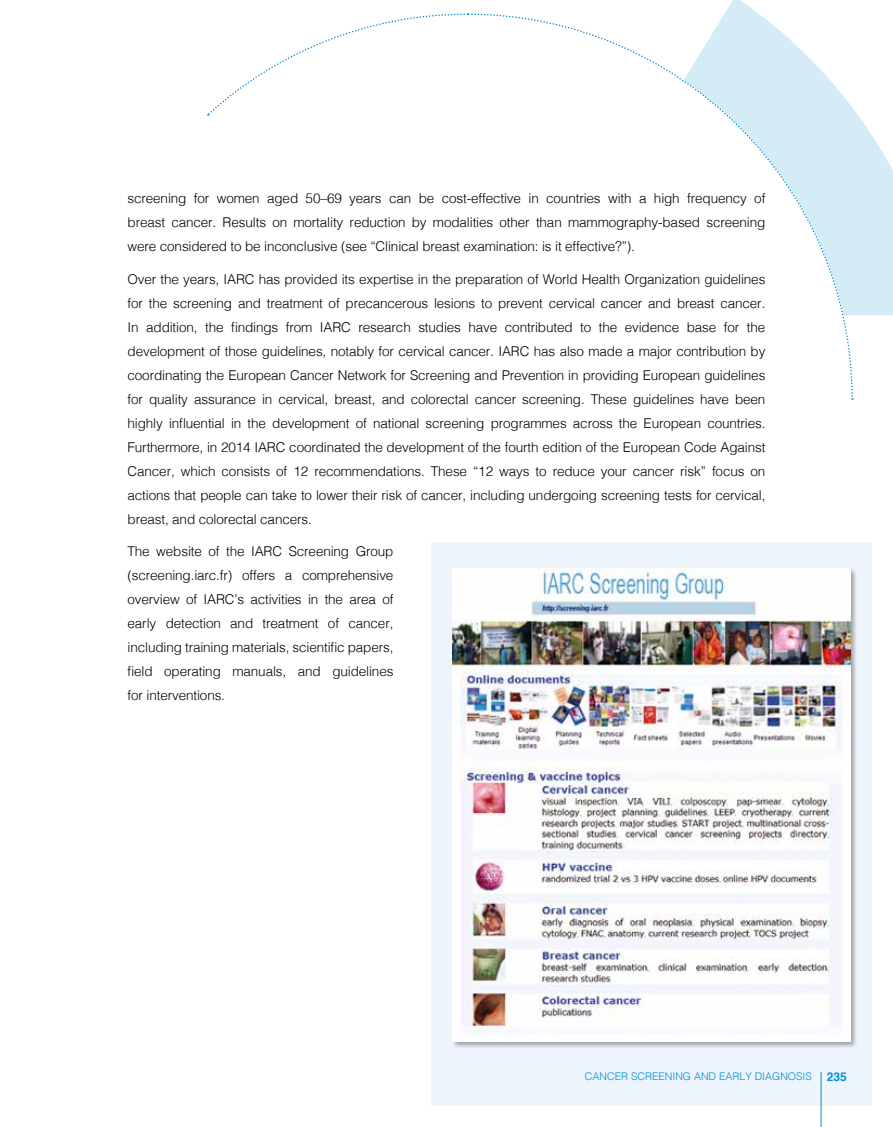
<style>
.page{position:relative;width:893px;height:1127px;background:#fff}
.page>*{position:absolute;margin:0;border:0;box-sizing:border-box;transform-origin:0 0}
.t1{font:300 13.5px/24px "Helvetica";letter-spacing:-.01em;color:#000;text-align:justify}
.t2{font:700 12px "Helvetica";color:#008fcf}
.t3{font:300 10.5px "Helvetica";color:#008fcf}
</style>
<div class="page">
<div style="left:432px;top:542px;width:440px;height:564px;background:#eef4fb"></div>
<div style="left:451px;top:567px;width:407px;height:482px;background:#000;opacity:.35"></div>
<img style="left:453px;top:568px;width:397px;height:474px">
<svg style="left:725px;top:0;width:168px;height:315px;fill:#d4ecf6"></svg>
<svg style="left:468px;top:13px;width:386px;height:384px"></svg>
<svg style="left:207px;top:13px;width:261px;height:103px"></svg>
<hr style="left:821px;top:1071px;width:1px;height:56px;background:#008fcf">
<p class="t1" style="left:128px;top:185px;width:639px">screening for women aged 50–69 years can be cost-effective in countries with a high frequency of breast cancer. Results on mortality reduction by modalities other than mammography-based screening were considered to be inconclusive (see “Clinical breast examination: is it effective?”).</p>
<p class="t1" style="left:128px;top:266px;width:639px">Over the years, IARC has provided its expertise in the preparation of World Health Organization guidelines for the screening and treatment of precancerous lesions to prevent cervical cancer and breast cancer.<br>In addition, the findings from IARC research studies have contributed to the evidence base for the development of those guidelines, notably for cervical cancer. IARC has also made a major contribution by coordinating the European Cancer Network for Screening and Prevention in providing European guidelines for quality assurance in cervical, breast, and colorectal cancer screening. These guidelines have been highly influential in the development of national screening programmes across the European countries.<br>Furthermore, in 2014 IARC coordinated the development of the fourth edition of the European Code Against Cancer, which consists of 12 recommendations. These “12 ways to reduce your cancer risk” focus on actions that people can take to lower their risk of cancer, including undergoing screening tests for cervical, breast, and colorectal cancers.</p>
<p class="t1" style="left:128px;top:538px;width:267px">The website of the IARC Screening Group (screening.iarc.fr) offers a comprehensive overview of IARC’s activities in the area of early detection and treatment of cancer, including training materials, scientific papers, field operating manuals, and guidelines for interventions.</p>
<p class="t3" style="left:585px;top:1067px;width:228px">CANCER SCREENING AND EARLY DIAGNOSIS</p>
<p class="t2" style="left:827px;top:1067px;width:22px">235</p>
</div>
